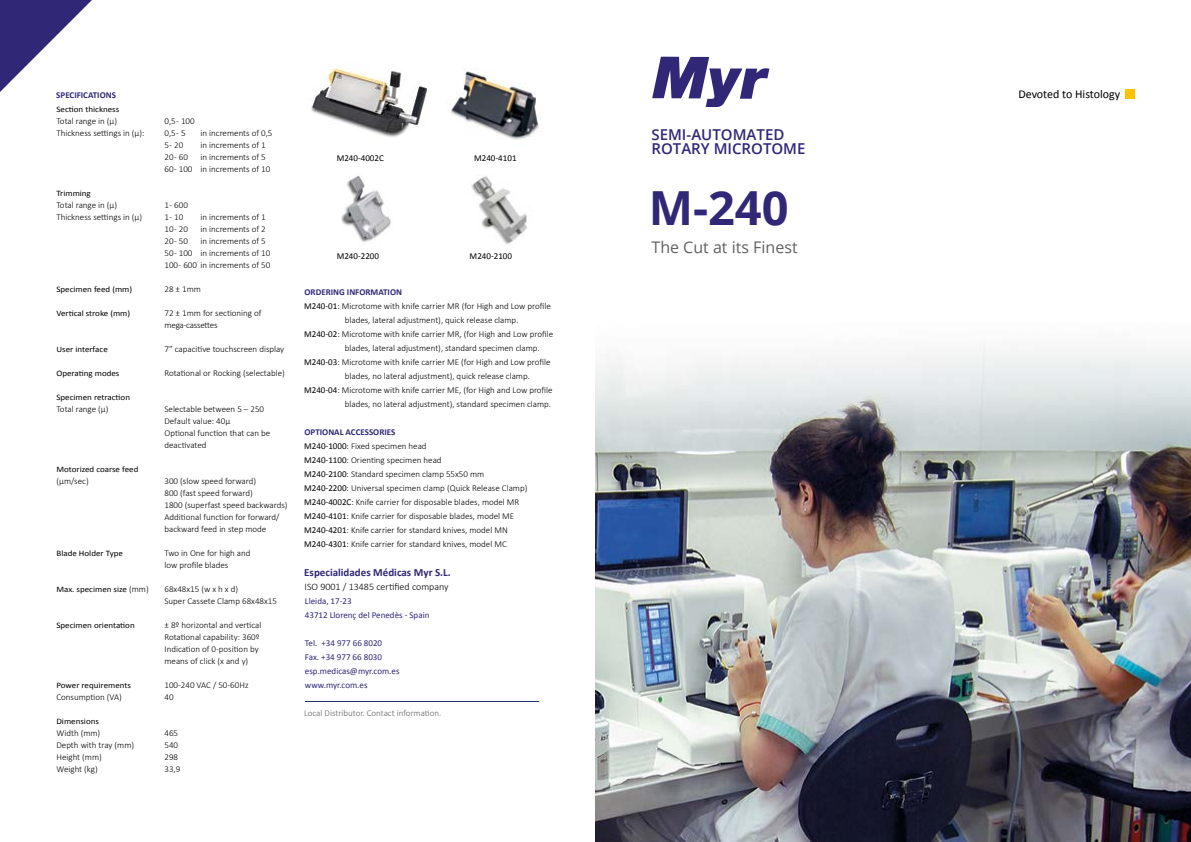
<style>
.page{position:relative;width:1191px;height:842px;background:#fff}
.page>*{position:absolute;margin:0;border:0;box-sizing:border-box;transform-origin:0 0}
.t1{font:700 47px "Open Sans";color:#302877}
.t2{font:16px "Open Sans";color:#616161}
.t3{font:600 15px/14px "Open Sans";color:#302877}
.t4{font:12px "Calibri";color:#000}
.t5{font:700 11px "Calibri";color:#302877}
.t6{font:300 10px "Calibri";color:#000}
.t7{font:300 9px/12px "Calibri";color:#000}
.t8{font:9px/14px "Calibri";color:#302877}
.t9{font:700 9px "Calibri";color:#302877}
.t10{font:9px "Calibri";color:#000}
.t11{font:300 9px "Calibri";color:#616161}
.t12{font:8.4px "Calibri";color:#000;scale:1.08 1}
.s1{font-weight:300;font-size:9px}
.s2{font-weight:400}
</style>
<div class="page">
<svg style="left:652px;top:57px;width:117px;height:50px"></svg>
<hr style="left:305px;top:701px;width:234px;height:1px;background:#23346a">
<img style="left:595px;top:345px;width:596px;height:497px">
<img style="left:310px;top:61px;width:117px;height:76px">
<img style="left:451px;top:69px;width:88px;height:71px">
<img style="left:341px;top:174px;width:50px;height:68px">
<img style="left:471px;top:175px;width:56px;height:69px">
<svg style="left:0;top:0;width:92px;height:92px"></svg>
<div style="left:1125px;top:89px;width:9px;height:9px;background:#fdc200"></div>
<p class="t9" style="left:56px;top:90px;width:61px">SPECIFICATIONS</p>
<p class="t12" style="left:56px;top:104px;width:60px">Section thickness</p>
<p class="t7" style="left:56px;top:115px;width:62px">Total range in (µ)</p>
<p class="t7" style="left:164px;top:115px;width:32px">0,5 - 100</p>
<p class="t7" style="left:56px;top:127px;width:90px">Thickness settings in (µ):</p>
<p class="t7" style="left:164px;top:127px;width:23px">0,5 - 5</p>
<p class="t7" style="left:200px;top:127px;width:73px">in increments of 0,5</p>
<p class="t7" style="left:164px;top:139px;width:20px">5 - 20</p>
<p class="t7" style="left:200px;top:139px;width:67px">in increments of 1</p>
<p class="t7" style="left:164px;top:151px;width:25px">20 - 60</p>
<p class="t7" style="left:164px;top:151px;width:107px;text-indent:36px">in increments of 5<br>60 - 100 in increments of 10</p>
<p class="t12" style="left:56px;top:188px;width:33px">Trimming</p>
<p class="t7" style="left:56px;top:199px;width:62px">Total range in (µ)</p>
<p class="t7" style="left:164px;top:199px;width:25px">1 - 600</p>
<p class="t7" style="left:56px;top:211px;width:87px">Thickness settings in (µ)</p>
<p class="t7" style="left:164px;top:211px;width:20px">1 - 10</p>
<p class="t7" style="left:200px;top:211px;width:67px">in increments of 1</p>
<p class="t7" style="left:164px;top:223px;width:25px">10 - 20</p>
<p class="t7" style="left:200px;top:223px;width:67px">in increments of 2</p>
<p class="t7" style="left:164px;top:235px;width:25px">20 - 50</p>
<p class="t7" style="left:164px;top:235px;width:107px;text-indent:36px">in increments of 5<br>50 - 100 in increments of 10<br>100 - 600 in increments of 50</p>
<p class="t12" style="left:56px;top:284px;width:72px">Specimen feed (mm)</p>
<p class="t7" style="left:164px;top:283px;width:38px">28 ± 1mm</p>
<p class="t12" style="left:56px;top:308px;width:70px">Vertical stroke (mm)</p>
<p class="t7" style="left:164px;top:307px;width:98px">72 ± 1mm for sectioning of mega-cassettes</p>
<p class="t12" style="left:56px;top:344px;width:49px">User interface</p>
<p class="t7" style="left:164px;top:343px;width:121px">7” capacitive touchscreen display</p>
<p class="t12" style="left:56px;top:368px;width:60px">Operating modes</p>
<p class="t7" style="left:164px;top:367px;width:122px">Rotational or Rocking (selectable)</p>
<p class="t12" style="left:56px;top:392px;width:70px">Specimen retraction</p>
<p class="t7" style="left:56px;top:403px;width:54px">Total range (µ)</p>
<p class="t7" style="left:164px;top:403px;width:107px">Selectable between 5 – 250<br>Default value: 40µ<br>Optional function that can be deactivated</p>
<p class="t12" style="left:56px;top:464px;width:77px">Motorized coarse feed</p>
<p class="t7" style="left:56px;top:475px;width:34px">(µm/sec)</p>
<p class="t7" style="left:164px;top:475px;width:125px">300 (slow speed forward)<br>800 (fast speed forward)<br>1800 (superfast speed backwards)<br>Additional function for forward/ backward feed in step mode</p>
<p class="t12" style="left:56px;top:548px;width:63px">Blade Holder Type</p>
<p class="t7" style="left:164px;top:547px;width:88px">Two in One for high and low profile blades</p>
<p class="t12" style="left:56px;top:584px;width:87px">Max. specimen size <span class="s1">(mm)</span></p>
<p class="t7" style="left:164px;top:583px;width:114px">68x48x15 (w x h x d)<br>Super Cassete Clamp 68x48x15</p>
<p class="t12" style="left:56px;top:620px;width:74px">Specimen orientation</p>
<p class="t7" style="left:164px;top:619px;width:98px">± 8º horizontal and vertical<br>Rotational capability: 360º<br>Indication of 0-position by means of click (x and y)</p>
<p class="t12" style="left:56px;top:680px;width:71px">Power requirements</p>
<p class="t7" style="left:164px;top:679px;width:86px">100-240 VAC / 50-60Hz</p>
<p class="t7" style="left:56px;top:691px;width:67px">Consumption (VA)</p>
<p class="t7" style="left:164px;top:691px;width:11px">40</p>
<p class="t12" style="left:56px;top:716px;width:41px">Dimensions</p>
<p class="t7" style="left:56px;top:727px;width:45px">Width (mm)</p>
<p class="t7" style="left:164px;top:727px;width:15px">465</p>
<p class="t7" style="left:56px;top:739px;width:79px">Depth with tray (mm)</p>
<p class="t7" style="left:164px;top:739px;width:15px">540</p>
<p class="t7" style="left:56px;top:751px;width:47px">Height (mm)</p>
<p class="t7" style="left:164px;top:751px;width:15px">298</p>
<p class="t7" style="left:56px;top:763px;width:43px">Weight (kg)</p>
<p class="t7" style="left:164px;top:763px;width:17px">33,9</p>
<p class="t10" style="left:337px;top:153px;width:49px">M240-4002C</p>
<p class="t10" style="left:474px;top:153px;width:44px">M240-4101</p>
<p class="t10" style="left:337px;top:251px;width:44px">M240-2200</p>
<p class="t10" style="left:469px;top:251px;width:44px">M240-2100</p>
<p class="t9" style="left:304px;top:286px;width:99px">ORDERING INFORMATION</p>
<p class="t7" style="left:304px;top:300px;width:248px"><span class="s2">M240-01</span>: Microtome with knife carrier MR (for High and Low profile</p>
<p class="t7" style="left:345px;top:314px;width:175px">blades, lateral adjustment), quick release clamp.</p>
<p class="t7" style="left:304px;top:328px;width:250px"><span class="s2">M240-02</span>: Microtome with knife carrier MR, (for High and Low profile</p>
<p class="t7" style="left:345px;top:342px;width:196px">blades, lateral adjustment), standard specimen clamp.</p>
<p class="t7" style="left:304px;top:356px;width:248px"><span class="s2">M240-03</span>: Microtome with knife carrier ME (for High and Low profile</p>
<p class="t7" style="left:345px;top:370px;width:187px">blades, no lateral adjustment), quick release clamp.</p>
<p class="t7" style="left:304px;top:384px;width:250px"><span class="s2">M240-04</span>: Microtome with knife carrier ME, (for High and Low profile</p>
<p class="t7" style="left:345px;top:398px;width:208px">blades, no lateral adjustment), standard specimen clamp.</p>
<p class="t7" style="left:304px;top:439px;width:225px;line-height:14px"><span class="s2">M240-1000</span>: Fixed specimen head<br><span class="s2">M240-1100</span>: Orienting specimen head<br><span class="s2">M240-2100</span>: Standard specimen clamp 55x50 mm <span class="s2">M240-2200</span>: Universal specimen clamp (Quick Release Clamp)<br><span class="s2">M240-4002C</span>: Knife carrier for disposable blades, model MR <span class="s2">M240-4101</span>: Knife carrier for disposable blades, model ME <span class="s2">M240-4201</span>: Knife carrier for standard knives, model MN <span class="s2">M240-4301</span>: Knife carrier for standard knives, model MC</p>
<p class="t9" style="left:304px;top:427px;width:92px">OPTIONAL ACCESSORIES</p>
<p class="t5" style="left:304px;top:565px;width:148px">Especialidades Médicas Myr S.L.</p>
<p class="t6" style="left:304px;top:580px;width:145px">ISO 9001 / 13485 certified company</p>
<p class="t8" style="left:305px;top:593px;width:126px">Lleida, 17-23<br>43712 Llorenç del Penedès - Spain</p>
<p class="t8" style="left:305px;top:635px;width:96px">Tel. +34 977 66 8020<br>Fax. +34 977 66 8030 esp.medicas@myr.com.es www.myr.com.es</p>
<p class="t11" style="left:304px;top:707px;width:139px">Local Distributor. Contact information.</p>
<h3 class="t3" style="left:651px;top:128px;width:155px">SEMI-AUTOMATED<br>ROTARY MICROTOME</h3>
<h1 class="t1" style="left:648px;top:174px;width:141px">M-240</h1>
<h2 class="t2" style="left:651px;top:236px;width:148px">The Cut at its Finest</h2>
<h3 class="t4" style="left:1018px;top:87px;width:103px">Devoted to Histology</h3>
</div>
